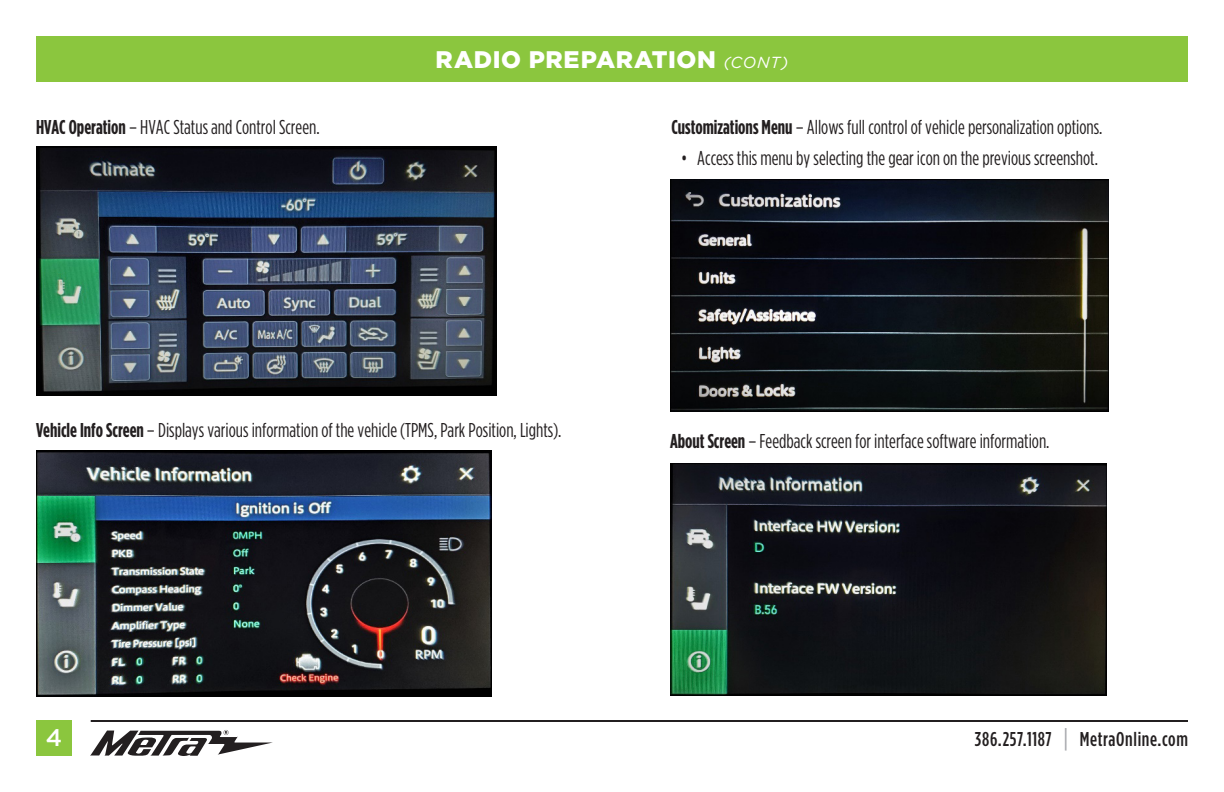
<style>
.page{position:relative;width:1224px;height:792px;background:#fff}
.page>*{position:absolute;margin:0;border:0;box-sizing:border-box;transform-origin:0 0}
.t1{font:900 24px "Gotham";letter-spacing:.025em;color:#fff}
.t2{font:500 24px "Gotham";color:#fff}
.t3{font:20px "Gotham Condensed";color:#231f20}
.t4{font:500 20px "Gotham Condensed";letter-spacing:.03em;color:#231f20}
.s1{font-weight:400;font-style:italic;font-size:16px}
.s2{font-weight:700}
.s3{font-size:26px;color:#a8a9ad}
</style>
<div class="page">
<div style="left:36px;top:36px;width:1152px;height:45px;background:#8bc63e"></div>
<svg style="left:90px;top:730px;width:183px;height:26px"></svg>
<hr style="left:91px;top:720px;width:1097px;height:2px;background:#231f20">
<div style="left:36px;top:720px;width:36px;height:36px;background:#8bc63e"></div>
<img style="left:36px;top:147px;width:461px;height:249px">
<img style="left:36px;top:451px;width:456px;height:246px">
<img style="left:670px;top:179px;width:438px;height:232px">
<img style="left:670px;top:464px;width:437px;height:232px">
<p class="t1" style="left:436px;top:46px;width:354px">RADIO PREPARATION <span class="s1">(CONT)</span></p>
<p class="t3" style="left:36px;top:116px;width:285px"><span class="s2">HVAC Operation</span> – HVAC Status and Control Screen.</p>
<p class="t3" style="left:671px;top:116px;width:433px"><span class="s2">Customizations Menu</span> – Allows full control of vehicle personalization options.</p>
<p class="t3" style="left:681px;top:147px;width:418px">• Access this menu by selecting the gear icon on the previous screenshot.</p>
<p class="t3" style="left:36px;top:420px;width:527px"><span class="s2">Vehicle Info Screen</span> – Displays various information of the vehicle (TPMS, Park Position, Lights).</p>
<p class="t3" style="left:670px;top:430px;width:381px"><span class="s2">About Screen</span> – Feedback screen for interface software information.</p>
<p class="t2" style="left:46px;top:723px;width:18px">4</p>
<p class="t4" style="left:975px;top:728px;width:215px">386.257.1187 <span class="s3">|</span> MetraOnline.com</p>
</div>
